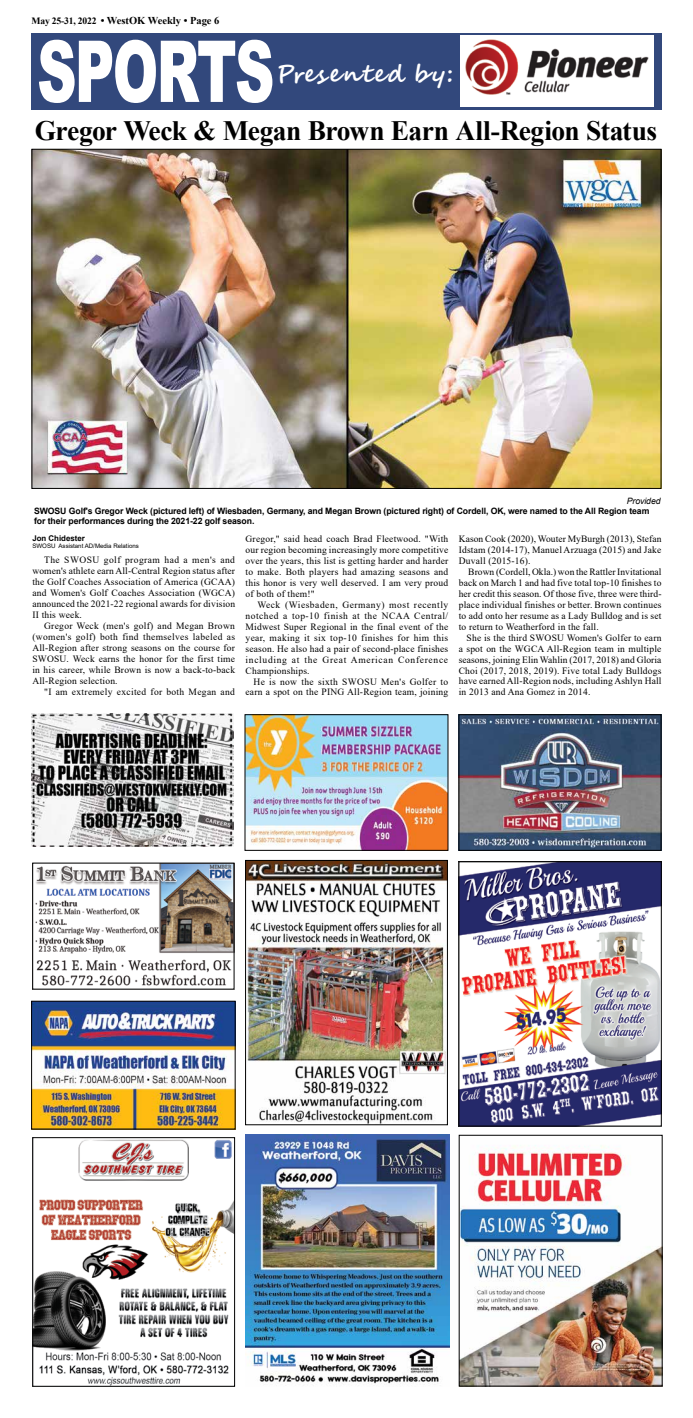
<style>
.page{position:relative;width:693px;height:1418px;background:#fff}
.page>*{position:absolute;margin:0;border:0;box-sizing:border-box;transform-origin:0 0}
.t1{font:900 85.49px "Arial";letter-spacing:-.035em;color:#fff;scale:.64 1}
.t2{font:700 28px "Times New Roman";letter-spacing:-.02em;color:#000}
.t3{font:700 23.62px "Segoe Script";letter-spacing:.065em;color:#fff}
.t4{font:700 10.5px "Times New Roman";color:#000}
.t5{font:9.62px/10.9px "Times New Roman";letter-spacing:.02em;color:#000;text-align:justify}
.t6{font:700 8.75px/10.1px "Arial";letter-spacing:-.01em;color:#000}
.t7{font:italic 8.75px "Arial";letter-spacing:-.01em;color:#000}
.t8{font:700 7.88px "Arial";color:#000}
.t9{font:6.12px "Arial";color:#000}
.s1{font-size:9.62px}
</style>
<div class="page">
<div style="left:31px;top:33px;width:631px;height:77px;background:#32487c"></div>
<img style="left:34px;top:1139px;width:199px;height:245px">
<div style="left:32px;top:1137px;width:203px;height:249px;border:1px solid #000"></div>
<img style="left:460px;top:716px;width:200px;height:132px">
<div style="left:458px;top:714px;width:204px;height:136px;border:1px solid #000"></div>
<img style="left:33px;top:1002px;width:201px;height:125px">
<div style="left:31px;top:1000px;width:205px;height:129px;border:1px solid #000"></div>
<img style="left:35px;top:864px;width:198px;height:122px">
<div style="left:32px;top:862px;width:203px;height:127px;border:1px solid #000"></div>
<img style="left:461px;top:1145px;width:200px;height:239px">
<div style="left:459px;top:1134px;width:204px;height:252px;border:1px solid #000"></div>
<img style="left:246px;top:1134px;width:204px;height:250px">
<img style="left:247px;top:862px;width:199px;height:261px">
<div style="left:245px;top:860px;width:203px;height:265px;border:1px solid #000"></div>
<img style="left:460px;top:863px;width:200px;height:261px">
<div style="left:458px;top:861px;width:204px;height:265px;border:1px solid #000"></div>
<img style="left:460px;top:36px;width:194px;height:70px">
<img style="left:247px;top:716px;width:199px;height:132px">
<div style="left:245px;top:714px;width:203px;height:136px;border:1px solid #000"></div>
<img style="left:34px;top:151px;width:626px;height:336px">
<img style="left:31px;top:713px;width:203px;height:133px">
<p class="t4" style="left:32px;top:13px;width:189px"><span class="s1">May 25-31, 2022</span> • WestOK Weekly • Page 6</p>
<h1 class="t1" style="left:37px;top:9px;width:373px">SPORTS</h1>
<h3 class="t3" style="left:277px;top:54px;width:178px">Presented by:</h3>
<h2 class="t2" style="left:35px;top:110px;width:624px">Gregor Weck &amp; Megan Brown Earn All-Region Status</h2>
<p class="t7" style="left:627px;top:495px;width:35px">Provided</p>
<p class="t6" style="left:34px;top:506px;width:617px">SWOSU Golf's Gregor Weck (pictured left) of Wiesbaden, Germany, and Megan Brown (pictured right) of Cordell, OK, were named to the All Region team for their performances during the 2021-22 golf season.</p>
<p class="t8" style="left:32px;top:533px;width:54px">Jon Chidester</p>
<p class="t9" style="left:32px;top:542px;width:108px">SWOSU Assistant AD/Media Relations</p>
<p class="t5" style="left:32px;top:554px;width:204px;text-indent:12px">The SWOSU golf program had a men's and women's athlete earn All-Central Region status after the Golf Coaches Association of America (GCAA) and Women's Golf Coaches Association (WGCA) announced the 2021-22 regional awards for division II this week.</p>
<p class="t5" style="left:32px;top:620px;width:204px;text-indent:12px">Gregor Weck (men's golf) and Megan Brown (women's golf) both find themselves labeled as All-Region after strong seasons on the course for SWOSU. Weck earns the honor for the first time in his career, while Brown is now a back-to-back All-Region selection.</p>
<p class="t5" style="left:44px;top:685px;width:192px">"I am extremely excited for both Megan and</p>
<p class="t5" style="left:246px;top:533px;width:204px">Gregor," said head coach Brad Fleetwood. "With our region becoming increasingly more competitive over the years, this list is getting harder and harder to make. Both players had amazing seasons and this honor is very well deserved. I am very proud of both of them!"</p>
<p class="t5" style="left:246px;top:599px;width:204px;text-indent:12px">Weck (Wiesbaden, Germany) most recently notched a top-10 finish at the NCAA Central/ Midwest Super Regional in the final event of the year, making it six top-10 finishes for him this season. He also had a pair of second-place finishes including at the Great American Conference Championships.</p>
<p class="t5" style="left:246px;top:675px;width:204px;text-align:right">He is now the sixth SWOSU Men's Golfer to earn a spot on the PING All-Region team, joining</p>
<p class="t5" style="left:459px;top:533px;width:204px">Kason Cook (2020), Wouter MyBurgh (2013), Stefan Idstam (2014-17), Manuel Arzuaga (2015) and Jake Duvall (2015-16).</p>
<p class="t5" style="left:459px;top:566px;width:204px;text-indent:10px">Brown (Cordell, Okla.) won the Rattler Invitational back on March 1 and had five total top-10 finishes to her credit this season. Of those five, three were third&shy;place individual finishes or better. Brown continues to add onto her resume as a Lady Bulldog and is set to return to Weatherford in the fall.</p>
<p class="t5" style="left:459px;top:631px;width:204px;text-indent:8px">She is the third SWOSU Women's Golfer to earn a spot on the WGCA All-Region team in multiple seasons, joining Elin Wahlin (2017, 2018) and Gloria Choi (2017, 2018, 2019). Five total Lady Bulldogs have earned All-Region nods, including Ashlyn Hall in 2013 and Ana Gomez in 2014.</p>
</div>
